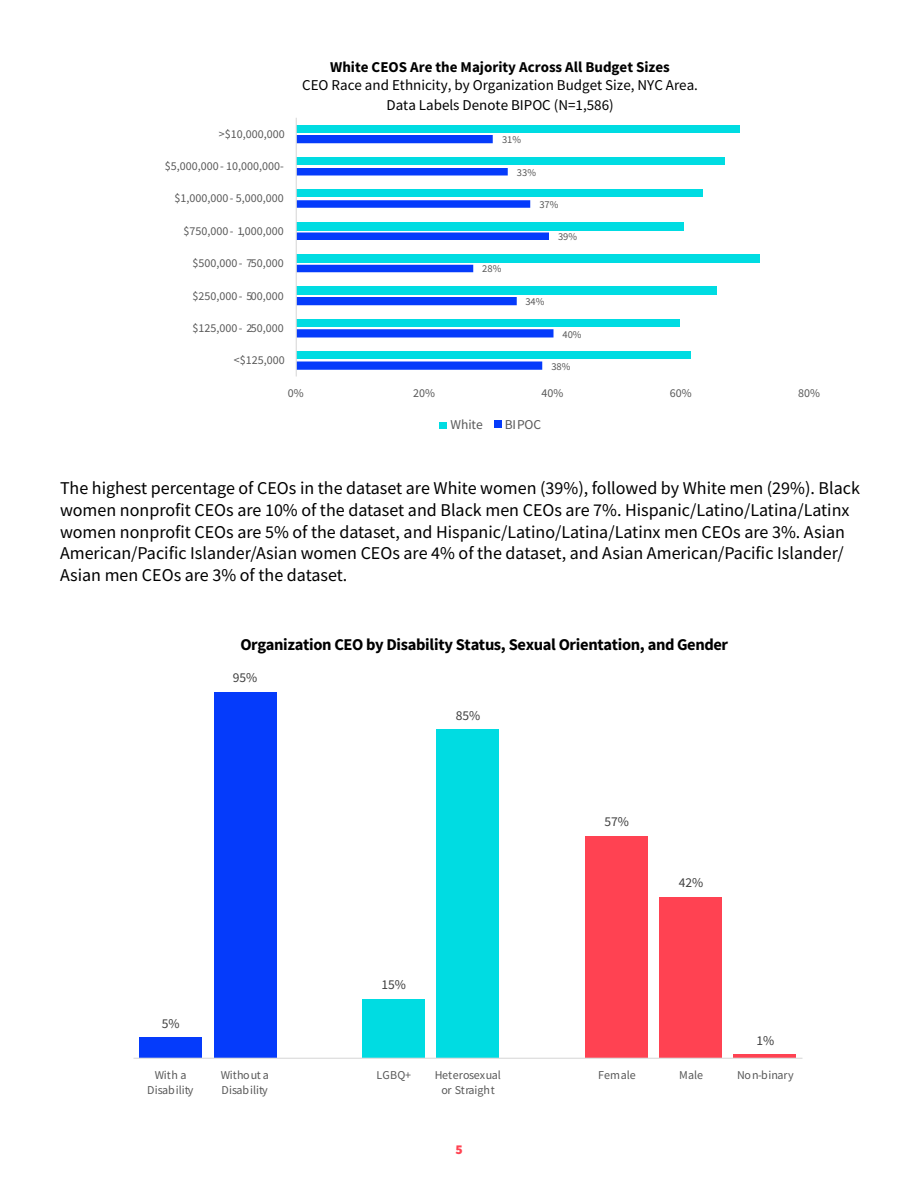
<style>
.page{position:relative;width:918px;height:1188px;background:#fff}
.page>*{position:absolute;margin:0;border:0;box-sizing:border-box;transform-origin:0 0}
.t1{font:18px/21.6px "Source Sans Pro";color:#000}
.t2{font:700 16.5px "Source Sans Pro";letter-spacing:-.025em;color:#000}
.t3{font:15px/18px "Source Sans Pro";color:#000;text-align:center}
.t4{font:13.5px "Source Sans Pro";color:#404040}
.t5{font:13.5px "Source Sans Pro";letter-spacing:-.005em;color:#595959}
.t6{font:900 13.5px "Source Sans Pro";color:#ff4352}
.t7{font:12px/15px "Source Sans Pro";letter-spacing:.005em;color:#595959;text-align:center}
.t8{font:10.5px "Source Sans Pro";color:#595959}
.s1{font-weight:700}
</style>
<div class="page">
<div style="left:140px;top:1037px;width:62px;height:21px;background:#053bfb"></div>
<div style="left:214px;top:692px;width:63px;height:366px;background:#053bfb"></div>
<div style="left:362px;top:1000px;width:63px;height:58px;background:#00dce2"></div>
<div style="left:436px;top:730px;width:64px;height:328px;background:#00dce2"></div>
<div style="left:585px;top:836px;width:63px;height:222px;background:#ff4252"></div>
<div style="left:659px;top:898px;width:63px;height:160px;background:#ff4252"></div>
<svg style="left:734px;top:1054px;width:62px;height:4px"></svg>
<hr style="left:134px;top:1058px;width:668px;height:1px;background:#d9d9d9">
<svg style="left:297px;top:135px;width:257px;height:235px"></svg>
<div style="left:296px;top:352px;width:395px;height:7px;background:#00dce2"></div>
<div style="left:296px;top:320px;width:384px;height:7px;background:#00dce2"></div>
<div style="left:296px;top:286px;width:421px;height:9px;background:#00dce2"></div>
<div style="left:296px;top:254px;width:464px;height:8px;background:#00dce2"></div>
<div style="left:296px;top:222px;width:388px;height:8px;background:#00dce2"></div>
<div style="left:296px;top:190px;width:407px;height:7px;background:#00dce2"></div>
<div style="left:296px;top:158px;width:429px;height:7px;background:#00dce2"></div>
<div style="left:296px;top:125px;width:444px;height:8px;background:#00dce2"></div>
<hr style="left:296px;top:118px;width:1px;height:258px;background:#d9d9d9">
<div style="left:494px;top:421px;width:8px;height:7px;background:#053bfb"></div>
<div style="left:440px;top:422px;width:7px;height:7px;background:#00dce2"></div>
<p class="t7" style="left:219px;top:126px;width:67px">&gt;$10,000,000</p>
<p class="t7" style="left:165px;top:159px;width:121px">$5,000,000 - 10,000,000-</p>
<p class="t7" style="left:174px;top:191px;width:111px">$1,000,000 - 5,000,000</p>
<p class="t7" style="left:183px;top:223px;width:102px">$750,000 - 1,000,000</p>
<p class="t7" style="left:192px;top:255px;width:93px">$500,000 - 750,000</p>
<p class="t7" style="left:192px;top:288px;width:93px">$250,000 - 500,000</p>
<p class="t7" style="left:192px;top:321px;width:93px">$125,000 - 250,000</p>
<p class="t7" style="left:234px;top:353px;width:52px">&lt;$125,000</p>
<p class="t3" style="left:302px;top:58px;width:397px"><span class="s1">White CEOS Are the Majority Across All Budget Sizes<br></span>CEO Race and Ethnicity, by Organization Budget Size, NYC Area.</p>
<p class="t3" style="left:386px;top:95px;width:229px">Data Labels Denote BIPOC (N=1,586)</p>
<p class="t8" style="left:502px;top:133px;width:21px">31%</p>
<p class="t8" style="left:517px;top:165px;width:21px">33%</p>
<p class="t8" style="left:539px;top:198px;width:21px">37%</p>
<p class="t8" style="left:482px;top:262px;width:21px">28%</p>
<p class="t8" style="left:558px;top:230px;width:21px">39%</p>
<p class="t8" style="left:525px;top:295px;width:21px">34%</p>
<p class="t8" style="left:563px;top:327px;width:21px">40%</p>
<p class="t8" style="left:551px;top:360px;width:21px">38%</p>
<p class="t7" style="left:288px;top:385px;width:17px">0%</p>
<p class="t7" style="left:413px;top:385px;width:23px">20%</p>
<p class="t7" style="left:542px;top:385px;width:23px">40%</p>
<p class="t7" style="left:670px;top:385px;width:23px">60%</p>
<p class="t7" style="left:798px;top:385px;width:23px">80%</p>
<p class="t5" style="left:451px;top:416px;width:34px">White</p>
<p class="t5" style="left:505px;top:416px;width:38px">BIPOC</p>
<p class="t1" style="left:60px;top:477px;width:801px">The highest percentage of CEOs in the dataset are White women (39%), followed by White men (29%). Black women nonprofit CEOs are 10% of the dataset and Black men CEOs are 7%. Hispanic/Latino/Latina/Latinx women nonprofit CEOs are 5% of the dataset, and Hispanic/Latino/Latina/Latinx men CEOs are 3%. Asian American/Pacific Islander/Asian women CEOs are 4% of the dataset, and Asian American/Pacific Islander/ Asian men CEOs are 3% of the dataset.</p>
<p class="t2" style="left:241px;top:634px;width:489px">Organization CEO by Disability Status, Sexual Orientation, and Gender</p>
<p class="t4" style="left:233px;top:669px;width:26px">95%</p>
<p class="t4" style="left:162px;top:1014px;width:19px">5%</p>
<p class="t4" style="left:456px;top:707px;width:26px">85%</p>
<p class="t4" style="left:381px;top:976px;width:26px">15%</p>
<p class="t4" style="left:604px;top:813px;width:26px">57%</p>
<p class="t4" style="left:679px;top:874px;width:26px">42%</p>
<p class="t4" style="left:756px;top:1032px;width:19px">1%</p>
<p class="t7" style="left:147px;top:1067px;width:48px">With a<br>Disability</p>
<p class="t7" style="left:221px;top:1067px;width:50px;text-align:left">Without a<br>Disability</p>
<p class="t7" style="left:377px;top:1067px;width:36px">LGBQ+</p>
<p class="t7" style="left:435px;top:1067px;width:68px">Heterosexual or Straight</p>
<p class="t7" style="left:598px;top:1067px;width:39px">Female</p>
<p class="t7" style="left:679px;top:1067px;width:25px">Male</p>
<p class="t7" style="left:737px;top:1067px;width:58px">Non-binary</p>
<p class="t6" style="left:455px;top:1140px;width:9px">5</p>
</div>
